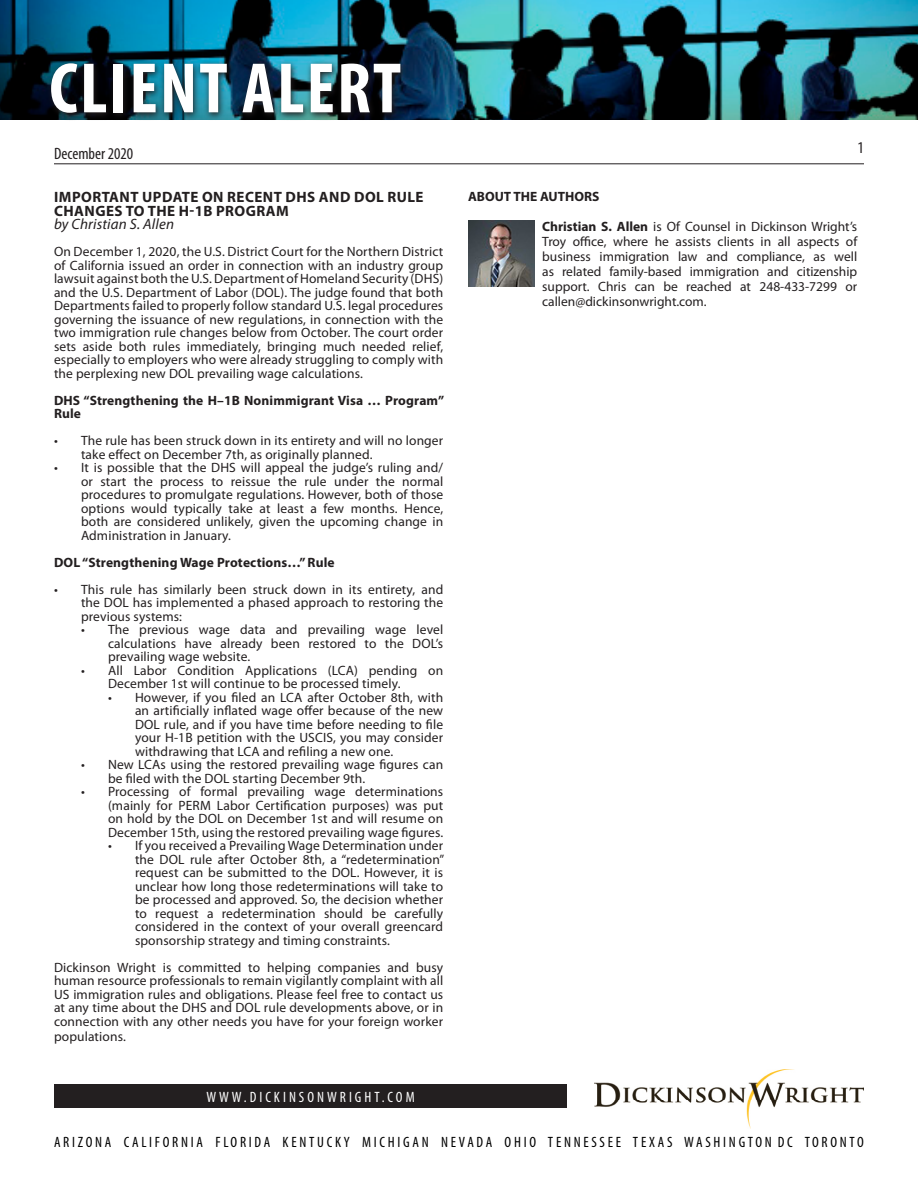
<style>
.page{position:relative;width:918px;height:1188px;background:#fff}
.page>*{position:absolute;margin:0;border:0;box-sizing:border-box;transform-origin:0 0}
.t1{font:700 condensed 72px "Myriad Pro";letter-spacing:.03em;color:#fff}
.t2{font:condensed 16.5px "Myriad Pro";color:#231f20}
.t3{font:condensed 15px "Myriad Pro";letter-spacing:.18em;color:#000}
.t4{font:700 15px/13.5px "Myriad Pro";letter-spacing:.03em;color:#231f20}
.t5{font:condensed 15px "Myriad Pro";letter-spacing:.2em;color:#fff}
.t6{font:italic 15px "Myriad Pro";letter-spacing:.01em;color:#231f20}
.t7{font:13.5px/13.5px "Myriad Pro";letter-spacing:.01em;color:#231f20;text-align:justify}
.t8{font:700 13.5px/13.5px "Myriad Pro";letter-spacing:.01em;color:#231f20}
.s1{font-weight:700}
</style>
<div class="page">
<img style="left:0;top:0;width:918px;height:120px">
<div style="left:54px;top:1084px;width:513px;height:24px;background:#231f20"></div>
<img style="left:594px;top:1069px;width:270px;height:60px">
<img style="left:47px;top:59px;width:362px;height:61px">
<hr style="left:54px;top:163px;width:810px;height:1px;background:#231f20">
<img style="left:468px;top:220px;width:67px;height:67px">
<h1 class="t1" style="left:49px;top:43px;width:353px">CLIENT ALERT</h1>
<p class="t2" style="left:54px;top:144px;width:81px">December 2020</p>
<p class="t4" style="left:54px;top:190px;width:371px">IMPORTANT UPDATE ON RECENT DHS AND DOL RULE<br>CHANGES TO THE H-1B PROGRAM</p>
<p class="t6" style="left:54px;top:215px;width:122px">by Christian S. Allen</p>
<p class="t7" style="left:54px;top:245px;width:391px">On December 1, 2020, the U.S. District Court for the Northern District of California issued an order in connection with an industry group lawsuit against both the U.S. Department of Homeland Security (DHS) and the U.S. Department of Labor (DOL). The judge found that both Departments failed to properly follow standard U.S. legal procedures governing the issuance of new regulations, in connection with the two immigration rule changes below from October. The court order sets aside both rules immediately, bringing much needed relief, especially to employers who were already struggling to comply with the perplexing new DOL prevailing wage calculations.</p>
<p class="t8" style="left:54px;top:393px;width:392px">DHS “Strengthening the H–1B Nonimmigrant Visa … Program”<br>Rule</p>
<p class="t7" style="left:81px;top:434px;width:364px;text-indent:-27px">• The rule has been struck down in its entirety and will no longer take effect on December 7th, as originally planned.</p>
<p class="t7" style="left:81px;top:461px;width:364px;text-indent:-27px">• It is possible that the DHS will appeal the judge’s ruling and/ or start the process to reissue the rule under the normal procedures to promulgate regulations. However, both of those options would typically take at least a few months. Hence, both are considered unlikely, given the upcoming change in Administration in January.</p>
<p class="t8" style="left:54px;top:555px;width:282px">DOL “Strengthening Wage Protections…” Rule</p>
<p class="t7" style="left:81px;top:582px;width:364px;text-indent:-27px">• This rule has similarly been struck down in its entirety, and the DOL has implemented a phased approach to restoring the previous systems:</p>
<p class="t7" style="left:108px;top:623px;width:337px;text-indent:-27px">• The previous wage data and prevailing wage level calculations have already been restored to the DOL’s prevailing wage website.</p>
<p class="t7" style="left:108px;top:663px;width:337px;text-indent:-27px">• All Labor Condition Applications (LCA) pending on<br>December 1st will continue to be processed timely.</p>
<p class="t7" style="left:135px;top:690px;width:310px;text-indent:-27px">• However, if you filed an LCA after October 8th, with an artificially inflated wage offer because of the new DOL rule, and if you have time before needing to file your H-1B petition with the USCIS, you may consider withdrawing that LCA and refiling a new one.</p>
<p class="t7" style="left:108px;top:758px;width:337px;text-indent:-27px">• New LCAs using the restored prevailing wage figures can be filed with the DOL starting December 9th.</p>
<p class="t7" style="left:108px;top:785px;width:337px;text-indent:-27px">• Processing of formal prevailing wage determinations (mainly for PERM Labor Certification purposes) was put on hold by the DOL on December 1st and will resume on December 15th, using the restored prevailing wage figures.</p>
<p class="t7" style="left:135px;top:839px;width:311px;text-indent:-27px">• If you received a Prevailing Wage Determination under the DOL rule after October 8th, a “redetermination” request can be submitted to the DOL. However, it is unclear how long those redeterminations will take to be processed and approved. So, the decision whether to request a redetermination should be carefully considered in the context of your overall greencard sponsorship strategy and timing constraints.</p>
<p class="t7" style="left:54px;top:960px;width:391px">Dickinson Wright is committed to helping companies and busy human resource professionals to remain vigilantly complaint with all US immigration rules and obligations. Please feel free to contact us at any time about the DHS and DOL rule developments above, or in connection with any other needs you have for your foreign worker</p>
<p class="t7" style="left:54px;top:1029px;width:73px">populations.</p>
<p class="t2" style="left:858px;top:138px;width:8px">1</p>
<p class="t8" style="left:468px;top:189px;width:133px">ABOUT THE AUTHORS</p>
<p class="t7" style="left:542px;top:219px;width:317px;line-height:15px"><span class="s1">Christian S. Allen</span> is Of Counsel in Dickinson Wright’s Troy office, where he assists clients in all aspects of business immigration law and compliance, as well as related family-based immigration and citizenship support. Chris can be reached at 248-433-7299 or callen@dickinsonwright.com.</p>
<p class="t5" style="left:206px;top:1088px;width:210px">WWW.DICKINSONWRIGHT.COM</p>
<p class="t3" style="left:54px;top:1133px;width:811px">ARIZONA CALIFORNIA FLORIDA KENTUCKY MICHIGAN NEVADA OHIO TENNESSEE TEXAS WASHINGTON DC TORONTO</p>
</div>
